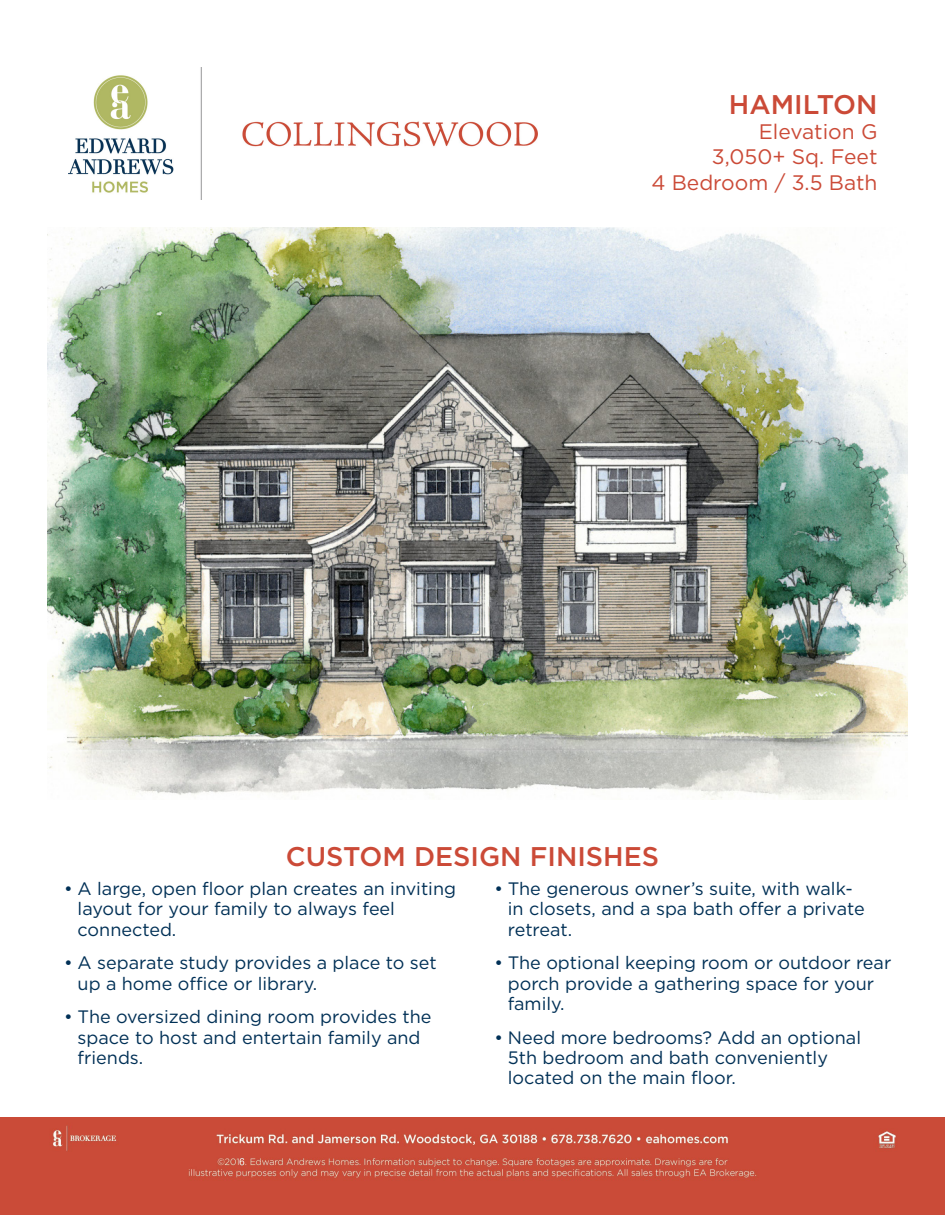
<style>
.page{position:relative;width:945px;height:1215px;background:#fff}
.page>*{position:absolute;margin:0;border:0;box-sizing:border-box;transform-origin:0 0}
.t1{font:500 27px "Gotham";color:#cb4a37}
.t2{font:21px "Gotham";color:#cb4a37}
.Bullets{font:18px/20.2px "Gotham";color:#003056}
</style>
<div class="page">
<img style="left:69px;top:67px;width:468px;height:132px">
<img style="left:0;top:1117px;width:945px;height:98px">
<img style="left:47px;top:227px;width:860px;height:573px">
<p class="t1" style="left:729px;top:87px;width:150px">HAMILTON</p>
<p class="t2" style="left:759px;top:118px;width:120px">Elevation G</p>
<p class="t2" style="left:712px;top:144px;width:167px">3,050+ Sq. Feet</p>
<p class="t2" style="left:651px;top:169px;width:228px">4 Bedroom / 3.5 Bath</p>
<p class="t1" style="left:286px;top:839px;width:375px">CUSTOM DESIGN FINISHES</p>
<p class="Bullets" style="left:78px;top:878px;width:380px;text-indent:-14px">• A large, open floor plan creates an inviting layout for your family to always feel connected.</p>
<p class="Bullets" style="left:78px;top:953px;width:361px;text-indent:-14px">• A separate study provides a place to set up a home office or library.</p>
<p class="Bullets" style="left:78px;top:1007px;width:355px;text-indent:-14px">• The oversized dining room provides the space to host and entertain family and friends.</p>
<p class="Bullets" style="left:508px;top:878px;width:358px;text-indent:-14px">• The generous owner’s suite, with walk&shy;in closets, and a spa bath offer a private retreat.</p>
<p class="Bullets" style="left:508px;top:953px;width:385px;text-indent:-14px">• The optional keeping room or outdoor rear porch provide a gathering space for your family.</p>
<p class="Bullets" style="left:508px;top:1027px;width:355px;text-indent:-14px">• Need more bedrooms? Add an optional<br>5th bedroom and bath conveniently located on the main floor.</p>
</div>
